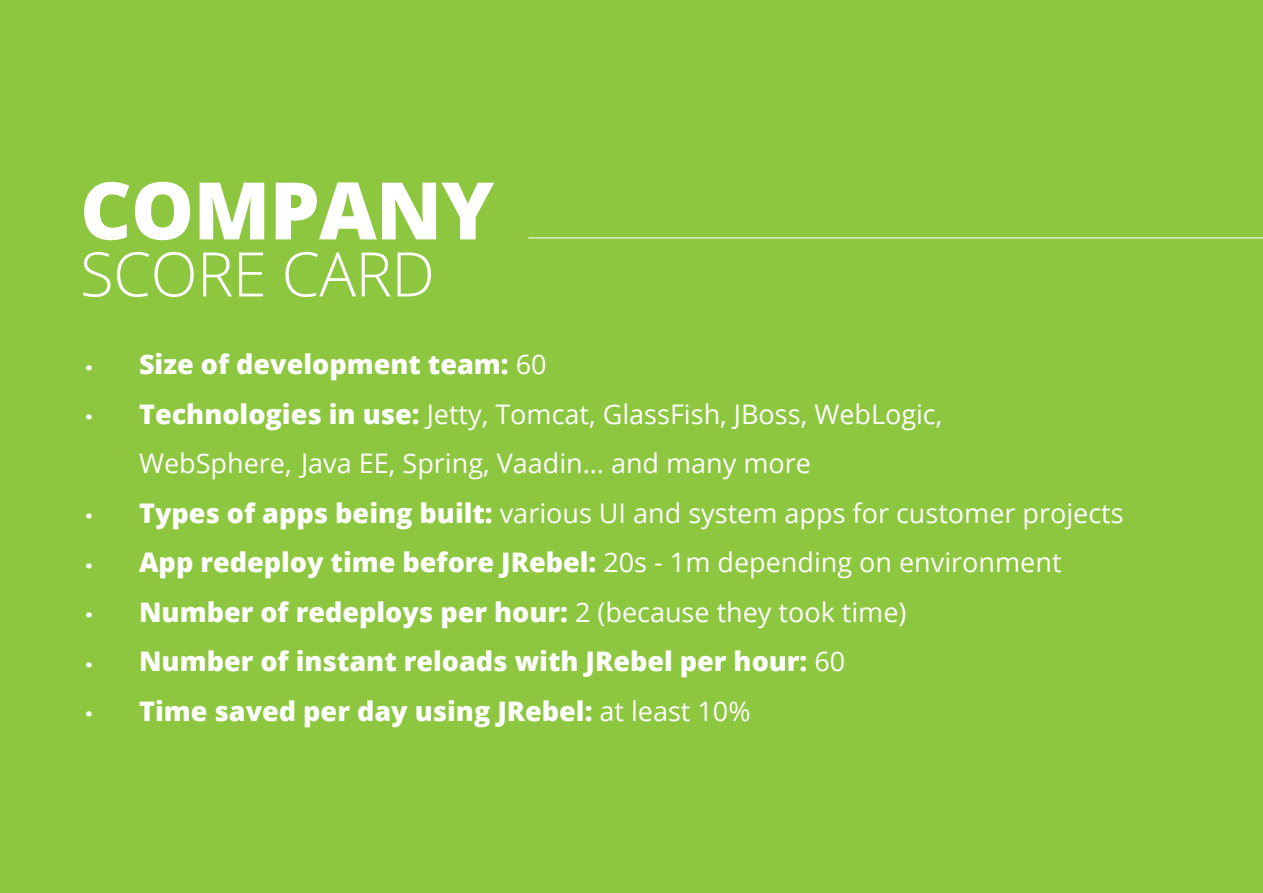
<style>
.page{position:relative;width:1263px;height:893px;background:#8dc63f}
.page>*{position:absolute;margin:0;border:0;box-sizing:border-box;transform-origin:0 0}
.t1{font:800 79.5px "Open Sans";letter-spacing:-.01em;color:#fff}
.t2{font:300 61.5px "Open Sans";letter-spacing:-.01em;color:#fff}
.t3{font:800 27px "Open Sans";color:#fff}
.t4{font:27px/49.5px "Open Sans";color:#fff}
.s1{font-weight:400}
.s2{font-weight:800}
</style>
<div class="page">
<hr style="left:528px;top:237px;width:735px;height:1px;background:#fff">
<h1 class="t1" style="left:80px;top:150px;width:416px">COMPANY</h1>
<h2 class="t2" style="left:80px;top:232px;width:356px">SCORE CARD</h2>
<p class="t3" style="left:85px;top:339px;width:9px">.</p>
<p class="t3" style="left:139px;top:344px;width:409px">Size of development team: <span class="s1">60</span></p>
<p class="t3" style="left:85px;top:389px;width:9px">.</p>
<p class="t4" style="left:139px;top:388px;width:805px"><span class="s2">Technologies in use:</span> Jetty, Tomcat, GlassFish, JBoss, WebLogic,<br>WebSphere, Java EE, Spring, Vaadin… and many more</p>
<p class="t3" style="left:85px;top:488px;width:9px">.</p>
<p class="t4" style="left:139px;top:487px;width:986px"><span class="s2">Types of apps being built:</span> various UI and system apps for customer projects</p>
<p class="t3" style="left:85px;top:537px;width:9px">.</p>
<p class="t3" style="left:139px;top:542px;width:924px">App redeploy time before JRebel: <span class="s1">20s - 1m depending on environment</span></p>
<p class="t3" style="left:85px;top:587px;width:9px">.</p>
<p class="t3" style="left:139px;top:591px;width:769px">Number of redeploys per hour: <span class="s1">2 (because they took time)</span></p>
<p class="t3" style="left:85px;top:636px;width:9px">.</p>
<p class="t3" style="left:139px;top:641px;width:708px">Number of instant reloads with JRebel per hour: <span class="s1">60</span></p>
<p class="t3" style="left:85px;top:686px;width:9px">.</p>
<p class="t3" style="left:139px;top:690px;width:613px">Time saved per day using JRebel: <span class="s1">at least 10%</span></p>
</div>
